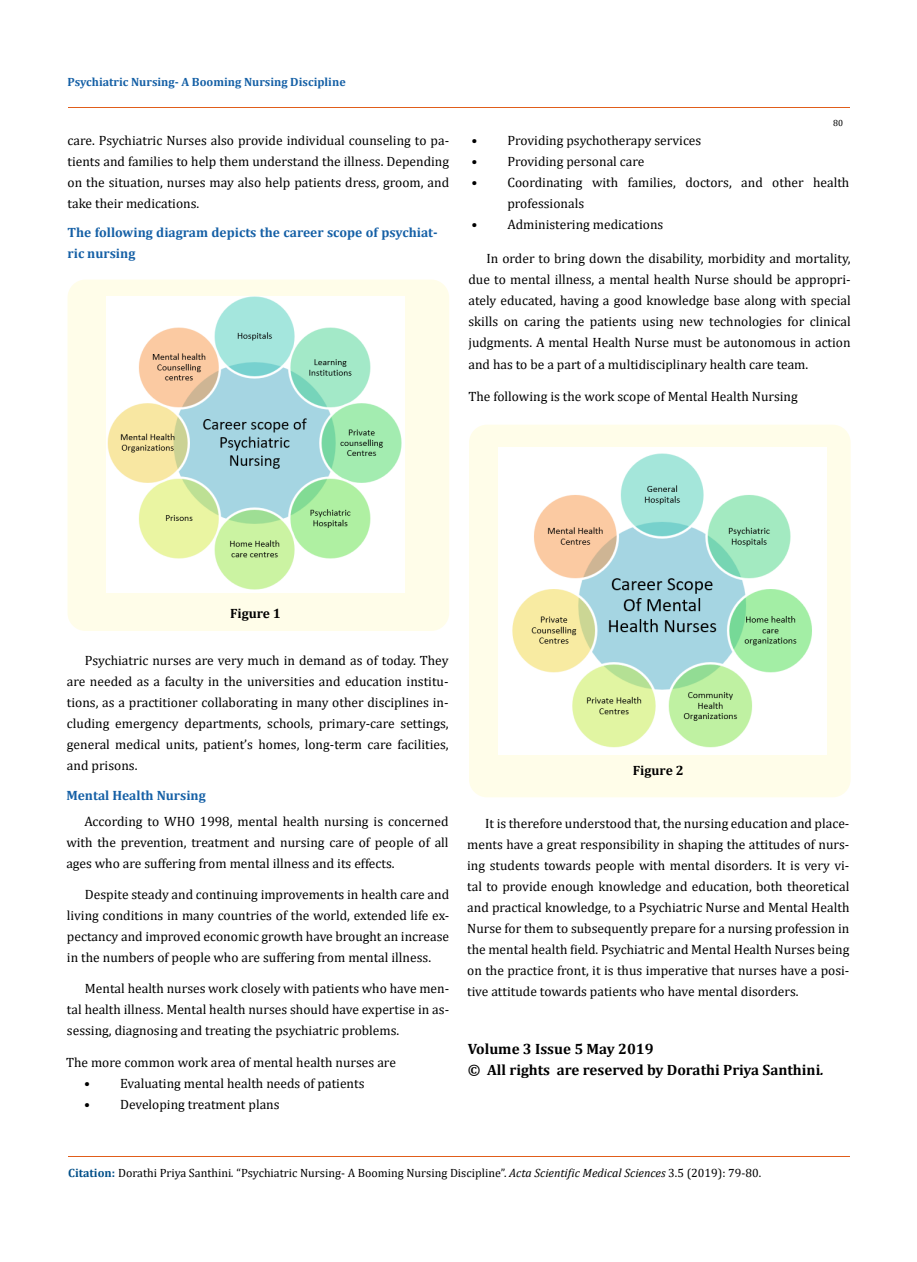
<style>
.page{position:relative;width:917px;height:1262px;background:#fff}
.page>*{position:absolute;margin:0;border:0;box-sizing:border-box;transform-origin:0 0}
.t1{font:700 15px/21px "Cambria";color:#000}
.t2{font:13.5px/21px "Cambria";color:#000;text-align:justify}
.t3{font:700 13.5px/21px "Cambria";color:#1560a6}
.t4{font:700 13.5px "Cambria";color:#000}
.t5{font:12px "Cambria";color:#000}
.t6{font:700 12px "Cambria";color:#1560a6}
.t7{font:9px "Cambria";color:#000}
.s1{font-style:italic}
.s2{font-weight:700;color:#035089}
</style>
<div class="page">
<div style="left:68px;top:279px;width:381px;height:352px;background:#fffde9;border-radius:18px"></div>
<div style="left:469px;top:424px;width:381px;height:373px;background:#fffde9;border-radius:18px"></div>
<img style="left:107px;top:296px;width:297px;height:296px">
<img style="left:498px;top:447px;width:328px;height:307px">
<hr style="left:68px;top:108px;width:781px;height:1px;background:#e05d1a">
<hr style="left:68px;top:1156px;width:782px;height:1px;background:#e05d1a">
<p class="t6" style="left:68px;top:73px;width:280px">Psychiatric Nursing- A Booming Nursing Discipline</p>
<p class="t2" style="left:68px;top:130px;width:383px">care. Psychiatric Nurses also provide individual counseling to pa&shy;tients and families to help them understand the illness. Depending on the situation, nurses may also help patients dress, groom, and take their medications.</p>
<p class="t3" style="left:68px;top:221px;width:371px">The following diagram depicts the career scope of psychiat&shy;ric nursing</p>
<p class="t7" style="left:833px;top:118px;width:11px">80</p>
<p class="t2" style="left:471px;top:130px;width:231px">• Providing psychotherapy services</p>
<p class="t2" style="left:471px;top:151px;width:174px">• Providing personal care</p>
<p class="t2" style="left:507px;top:172px;width:343px;text-indent:-36px">• Coordinating with families, doctors, and other health professionals</p>
<p class="t2" style="left:471px;top:214px;width:193px">• Administering medications</p>
<p class="t2" style="left:468px;top:248px;width:384px;text-indent:18px">In order to bring down the disability, morbidity and mortality, due to mental illness, a mental health Nurse should be appropri&shy;ately educated, having a good knowledge base along with special skills on caring the patients using new technologies for clinical judgments. A mental Health Nurse must be autonomous in action and has to be a part of a multidisciplinary health care team.</p>
<p class="t2" style="left:468px;top:385px;width:331px">The following is the work scope of Mental Health Nursing</p>
<p class="t4" style="left:230px;top:603px;width:52px">Figure 1</p>
<p class="t2" style="left:67px;top:650px;width:383px;text-indent:18px">Psychiatric nurses are very much in demand as of today. They are needed as a faculty in the universities and education institu&shy;tions, as a practitioner collaborating in many other disciplines in&shy;cluding emergency departments, schools, primary-care settings, general medical units, patient’s homes, long-term care facilities, and prisons.</p>
<p class="t3" style="left:66px;top:784px;width:141px">Mental Health Nursing</p>
<p class="t2" style="left:66px;top:810px;width:384px;text-indent:18px">According to WHO 1998, mental health nursing is concerned with the prevention, treatment and nursing care of people of all ages who are suffering from mental illness and its effects.</p>
<p class="t2" style="left:67px;top:883px;width:384px;text-indent:18px">Despite steady and continuing improvements in health care and living conditions in many countries of the world, extended life ex&shy;pectancy and improved economic growth have brought an increase in the numbers of people who are suffering from mental illness.</p>
<p class="t2" style="left:67px;top:977px;width:384px;text-indent:18px">Mental health nurses work closely with patients who have men&shy;tal health illness. Mental health nurses should have expertise in as&shy;sessing, diagnosing and treating the psychiatric problems.</p>
<p class="t2" style="left:66px;top:1051px;width:331px">The more common work area of mental health nurses are</p>
<p class="t2" style="left:84px;top:1072px;width:282px">• Evaluating mental health needs of patients</p>
<p class="t2" style="left:84px;top:1093px;width:197px">• Developing treatment plans</p>
<p class="t4" style="left:633px;top:760px;width:52px">Figure 2</p>
<p class="t2" style="left:467px;top:812px;width:384px;text-indent:18px">It is therefore understood that, the nursing education and place&shy;ments have a great responsibility in shaping the attitudes of nurs&shy;ing students towards people with mental disorders. It is very vi&shy;tal to provide enough knowledge and education, both theoretical and practical knowledge, to a Psychiatric Nurse and Mental Health Nurse for them to subsequently prepare for a nursing profession in the mental health field. Psychiatric and Mental Health Nurses being on the practice front, it is thus imperative that nurses have a posi&shy;tive attitude towards patients who have mental disorders.</p>
<p class="t1" style="left:468px;top:1037px;width:357px">Volume 3 Issue 5 May 2019<br>© All rights are reserved by Dorathi Priya Santhini<span class="s1">.</span></p>
<p class="t5" style="left:68px;top:1165px;width:694px"><span class="s2">Citation:</span> Dorathi Priya Santhini<span class="s1">.</span> “Psychiatric Nursing- A Booming Nursing Discipline”. <span class="s1">Acta Scientific Medical Sciences</span> 3.5 (2019): 79-80.</p>
</div>
